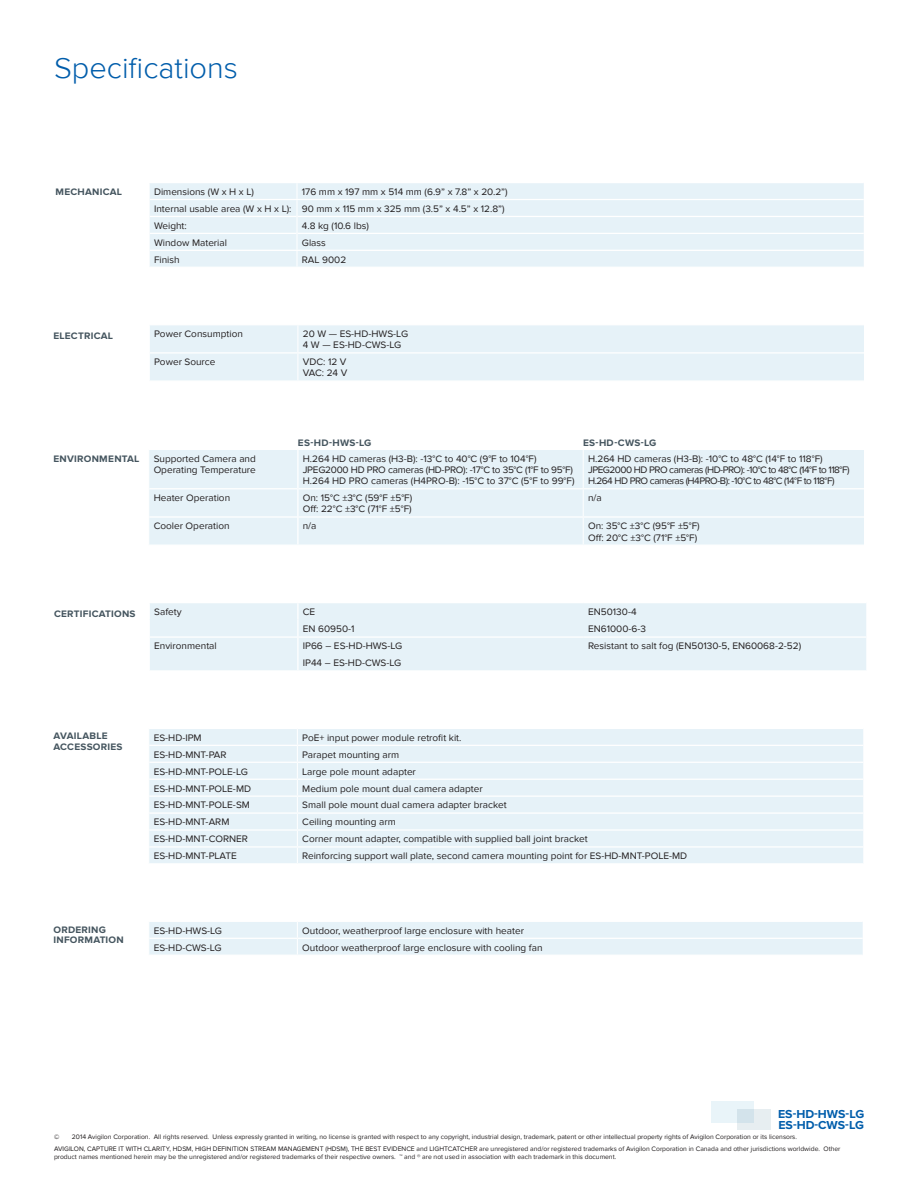
<style>
.page{position:relative;width:918px;height:1188px;background:#fff}
.page>*{position:absolute;margin:0;border:0;box-sizing:border-box;transform-origin:0 0}
.t1{font:300 30px "Proxima Nova";color:#015dab}
.t2{font:700 12px/11.2px "Proxima Nova";color:#015dab}
.Spec_body{font:9.75px/11.2px "Proxima Nova";color:#231f20}
.Spec_Heading{font:700 9.75px/10.5px "Proxima Nova";letter-spacing:.025em;color:#45555f}
.Spec_body-2{font:9.75px "Proxima Nova";letter-spacing:-.05em;color:#231f20}
.Spec_body-3{font:9.75px "Proxima Nova";letter-spacing:-.025em;color:#231f20}
.Copyright{font:6.75px/8.1px "Proxima Nova";color:#231f20}
</style>
<div class="page">
<div style="left:150px;top:183px;width:714px;height:84px;background:#e6f2f8"></div>
<hr style="left:150px;top:199px;width:147px;height:1px;background:#fff">
<hr style="left:150px;top:216px;width:147px;height:1px;background:#fff">
<hr style="left:297px;top:216px;width:567px;height:1px;background:#fff">
<hr style="left:150px;top:233px;width:147px;height:1px;background:#fff">
<hr style="left:297px;top:233px;width:567px;height:1px;background:#fff">
<hr style="left:150px;top:250px;width:147px;height:1px;background:#fff">
<hr style="left:297px;top:199px;width:567px;height:1px;background:#fff">
<hr style="left:297px;top:250px;width:567px;height:1px;background:#fff">
<svg style="left:297px;top:183px;width:1px;height:84px"></svg>
<svg style="left:150px;top:325px;width:714px;height:56px"></svg>
<div style="left:149px;top:450px;width:715px;height:95px;background:#e6f2f8"></div>
<hr style="left:149px;top:488px;width:148px;height:1px;background:#fff">
<hr style="left:299px;top:488px;width:284px;height:1px;background:#fff">
<hr style="left:583px;top:488px;width:281px;height:1px;background:#fff">
<hr style="left:149px;top:516px;width:148px;height:2px;background:#fff">
<hr style="left:299px;top:516px;width:284px;height:2px;background:#fff">
<hr style="left:583px;top:516px;width:281px;height:2px;background:#fff">
<hr style="left:583px;top:450px;width:1px;height:38px;background:#fff">
<svg style="left:583px;top:489px;width:1px;height:56px"></svg>
<hr style="left:297px;top:450px;width:2px;height:39px;background:#fff">
<hr style="left:297px;top:489px;width:2px;height:28px;background:#fff">
<hr style="left:297px;top:517px;width:2px;height:28px;background:#fff">
<div style="left:149px;top:729px;width:714px;height:134px;background:#e6f2f8"></div>
<hr style="left:149px;top:745px;width:148px;height:1px;background:#fff">
<hr style="left:297px;top:745px;width:566px;height:1px;background:#fff">
<hr style="left:149px;top:762px;width:148px;height:1px;background:#fff">
<hr style="left:297px;top:762px;width:566px;height:1px;background:#fff">
<hr style="left:149px;top:779px;width:148px;height:1px;background:#fff">
<hr style="left:297px;top:779px;width:566px;height:1px;background:#fff">
<hr style="left:149px;top:796px;width:148px;height:1px;background:#fff">
<hr style="left:297px;top:796px;width:566px;height:1px;background:#fff">
<hr style="left:149px;top:812px;width:148px;height:2px;background:#fff">
<hr style="left:297px;top:812px;width:566px;height:2px;background:#fff">
<hr style="left:149px;top:829px;width:148px;height:2px;background:#fff">
<hr style="left:297px;top:829px;width:566px;height:2px;background:#fff">
<hr style="left:149px;top:846px;width:148px;height:2px;background:#fff">
<hr style="left:297px;top:846px;width:566px;height:2px;background:#fff">
<svg style="left:297px;top:729px;width:1px;height:134px"></svg>
<div style="left:149px;top:922px;width:714px;height:33px;background:#e6f2f8"></div>
<div style="left:737px;top:1109px;width:34px;height:21px;background:#e7eef1"></div>
<svg style="left:711px;top:1102px;width:43px;height:21px"></svg>
<div style="left:150px;top:603px;width:716px;height:67px;background:#e6f2f8"></div>
<hr style="left:150px;top:636px;width:147px;height:2px;background:#fff">
<hr style="left:299px;top:636px;width:284px;height:2px;background:#fff">
<hr style="left:583px;top:636px;width:283px;height:2px;background:#fff">
<svg style="left:297px;top:603px;width:2px;height:67px"></svg>
<h1 class="t1" style="left:54px;top:50px;width:186px">Specifications</h1>
<p class="Spec_Heading" style="left:56px;top:187px;width:68px">MECHANICAL</p>
<p class="Spec_body" style="left:154px;top:186px;width:101px">Dimensions (W x H x L)</p>
<p class="Spec_body" style="left:302px;top:186px;width:207px">176 mm x 197 mm x 514 mm (6.9” x 7.8” x 20.2”)</p>
<p class="Spec_body" style="left:154px;top:203px;width:139px">Internal usable area (W x H x L):</p>
<p class="Spec_body" style="left:302px;top:203px;width:204px">90 mm x 115 mm x 325 mm (3.5” x 4.5” x 12.8”)</p>
<p class="Spec_body" style="left:154px;top:220px;width:34px">Weight:</p>
<p class="Spec_body" style="left:302px;top:220px;width:69px">4.8 kg (10.6 lbs)</p>
<p class="Spec_body" style="left:154px;top:237px;width:75px">Window Material</p>
<p class="Spec_body" style="left:302px;top:237px;width:25px">Glass</p>
<p class="Spec_body" style="left:154px;top:254px;width:27px">Finish</p>
<p class="Spec_body" style="left:302px;top:254px;width:46px">RAL 9002</p>
<p class="Spec_Heading" style="left:53px;top:331px;width:61px">ELECTRICAL</p>
<p class="Spec_body" style="left:154px;top:328px;width:90px">Power Consumption</p>
<p class="Spec_body" style="left:303px;top:328px;width:107px">20 W — ES-HD-HWS-LG</p>
<p class="Spec_body" style="left:303px;top:340px;width:100px">4 W — ES-HD-CWS-LG</p>
<p class="Spec_body" style="left:154px;top:357px;width:63px">Power Source</p>
<p class="Spec_body" style="left:303px;top:357px;width:45px">VDC: 12 V</p>
<p class="Spec_body" style="left:303px;top:368px;width:46px">VAC: 24 V</p>
<p class="Spec_Heading" style="left:298px;top:437px;width:75px">ES-HD-HWS-LG</p>
<p class="Spec_Heading" style="left:583px;top:437px;width:75px">ES-HD-CWS-LG</p>
<p class="Spec_Heading" style="left:53px;top:454px;width:87px">ENVIRONMENTAL</p>
<p class="Spec_body" style="left:154px;top:453px;width:104px">Supported Camera and<br>Operating Temperature</p>
<p class="Spec_body" style="left:303px;top:453px;width:235px">H.264 HD cameras (H3-B): -13°C to 40°C (9°F to 104°F)</p>
<p class="Spec_body-3" style="left:303px;top:464px;width:272px">JPEG2000 HD PRO cameras (HD-PRO): -17°C to 35°C (1°F to 95°F)</p>
<p class="Spec_body" style="left:303px;top:475px;width:273px">H.264 HD PRO cameras (H4PRO-B): -15°C to 37°C (5°F to 99°F)</p>
<p class="Spec_body" style="left:154px;top:492px;width:78px">Heater Operation</p>
<p class="Spec_body" style="left:303px;top:492px;width:111px">On: 15°C ±3°C (59°F ±5°F)</p>
<p class="Spec_body" style="left:303px;top:504px;width:110px">Off: 22°C ±3°C (71°F ±5°F)</p>
<p class="Spec_body" style="left:588px;top:453px;width:236px">H.264 HD cameras (H3-B): -10°C to 48°C (14°F to 118°F)</p>
<p class="Spec_body-2" style="left:588px;top:464px;width:263px">JPEG2000 HD PRO cameras (HD-PRO): -10°C to 48°C (14°F to 118°F)</p>
<p class="Spec_body-2" style="left:588px;top:475px;width:248px">H.264 HD PRO cameras (H4PRO-B): -10°C to 48°C (14°F to 118°F)</p>
<p class="Spec_body" style="left:588px;top:492px;width:15px">n/a</p>
<p class="Spec_body" style="left:154px;top:521px;width:78px">Cooler Operation</p>
<p class="Spec_body" style="left:303px;top:521px;width:15px">n/a</p>
<p class="Spec_body" style="left:588px;top:521px;width:113px">On: 35°C ±3°C (95°F ±5°F)</p>
<p class="Spec_body" style="left:588px;top:532px;width:111px">Off: 20°C ±3°C (71°F ±5°F)</p>
<p class="Spec_Heading" style="left:54px;top:609px;width:83px">CERTIFICATIONS</p>
<p class="Spec_body" style="left:154px;top:606px;width:29px">Safety</p>
<p class="Spec_body" style="left:303px;top:606px;width:14px">CE</p>
<p class="Spec_body" style="left:588px;top:606px;width:50px">EN50130-4</p>
<p class="Spec_body" style="left:303px;top:623px;width:53px">EN 60950-1</p>
<p class="Spec_body" style="left:588px;top:623px;width:59px">EN61000-6-3</p>
<p class="Spec_body" style="left:154px;top:641px;width:64px">Environmental</p>
<p class="Spec_body" style="left:303px;top:641px;width:101px">IP66 – ES-HD-HWS-LG</p>
<p class="Spec_body" style="left:588px;top:641px;width:215px">Resistant to salt fog (EN50130-5, EN60068-2-52)</p>
<p class="Spec_body" style="left:303px;top:658px;width:100px">IP44 – ES-HD-CWS-LG</p>
<p class="Spec_Heading" style="left:53px;top:731px;width:71px">AVAILABLE<br>ACCESSORIES</p>
<p class="Spec_body" style="left:154px;top:732px;width:50px">ES-HD-IPM</p>
<p class="Spec_body" style="left:302px;top:732px;width:161px">PoE+ input power module retrofit kit.</p>
<p class="Spec_body" style="left:154px;top:749px;width:74px">ES-HD-MNT-PAR</p>
<p class="Spec_body" style="left:302px;top:749px;width:98px">Parapet mounting arm</p>
<p class="Spec_body" style="left:154px;top:766px;width:96px">ES-HD-MNT-POLE-LG</p>
<p class="Spec_body" style="left:302px;top:766px;width:115px">Large pole mount adapter</p>
<p class="Spec_body" style="left:154px;top:783px;width:99px">ES-HD-MNT-POLE-MD</p>
<p class="Spec_body" style="left:302px;top:783px;width:182px">Medium pole mount dual camera adapter</p>
<p class="Spec_body" style="left:154px;top:800px;width:98px">ES-HD-MNT-POLE-SM</p>
<p class="Spec_body" style="left:302px;top:800px;width:206px">Small pole mount dual camera adapter bracket</p>
<p class="Spec_body" style="left:154px;top:817px;width:77px">ES-HD-MNT-ARM</p>
<p class="Spec_body" style="left:302px;top:817px;width:95px">Ceiling mounting arm</p>
<p class="Spec_body" style="left:154px;top:834px;width:96px">ES-HD-MNT-CORNER</p>
<p class="Spec_body" style="left:302px;top:834px;width:287px">Corner mount adapter, compatible with supplied ball joint bracket</p>
<p class="Spec_body" style="left:154px;top:851px;width:85px">ES-HD-MNT-PLATE</p>
<p class="Spec_body" style="left:302px;top:851px;width:387px">Reinforcing support wall plate, second camera mounting point for ES-HD-MNT-POLE-MD</p>
<p class="Spec_Heading" style="left:53px;top:925px;width:72px">ORDERING<br>INFORMATION</p>
<p class="Spec_body" style="left:154px;top:925px;width:70px">ES-HD-HWS-LG</p>
<p class="Spec_body" style="left:302px;top:925px;width:223px">Outdoor, weatherproof large enclosure with heater</p>
<p class="Spec_body" style="left:154px;top:942px;width:70px">ES-HD-CWS-LG</p>
<p class="Spec_body" style="left:302px;top:942px;width:242px">Outdoor weatherproof large enclosure with cooling fan</p>
<p class="t2" style="left:778px;top:1109px;width:88px">ES-HD-HWS-LG<br>ES-HD-CWS-LG</p>
<p class="Copyright" style="left:54px;top:1133px;width:744px">© — 2014 Avigilon Corporation. All rights reserved. Unless expressly granted in writing, no license is granted with respect to any copyright, industrial design, trademark, patent or other intellectual property rights of Avigilon Corporation or its licensors.</p>
<p class="Copyright" style="left:54px;top:1145px;width:788px">AVIGILON, CAPTURE IT WITH CLARITY, HDSM, HIGH DEFINITION STREAM MANAGEMENT (HDSM), THE BEST EVIDENCE and LIGHTCATCHER are unregistered and/or registered trademarks of Avigilon Corporation in Canada and other jurisdictions worldwide. Other product names mentioned herein may be the unregistered and/or registered trademarks of their respective owners. ™ and ® are not used in association with each trademark in this document.</p>
</div>
